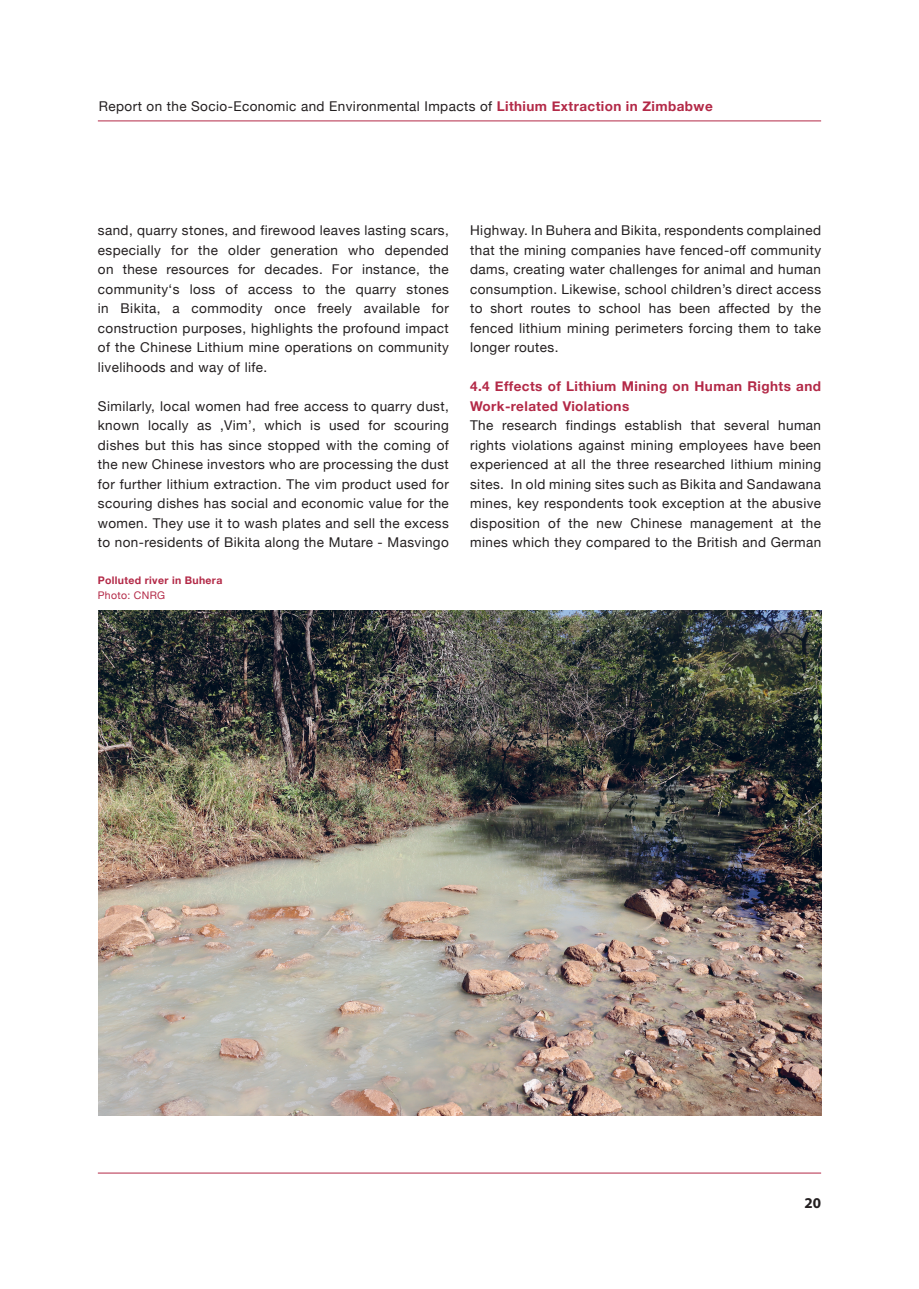
<style>
.page{position:relative;width:919px;height:1289px;background:#fff}
.page>*{position:absolute;margin:0;border:0;box-sizing:border-box;transform-origin:0 0}
.t1{font:700 15px "Myriad Pro";color:#231f20}
.t2{font:13.5px/19.5px "Helvetica Neue";letter-spacing:.03em;color:#231f20;text-align:justify}
.t3{font:700 13.5px/19.5px "Helvetica Neue";letter-spacing:.03em;color:#b32947}
.t4{font:700 10.5px "Helvetica Neue";letter-spacing:.03em;color:#b32947}
.t5{font:10.5px "Helvetica Neue";letter-spacing:.03em;color:#b32947}
.s1{font-weight:700;color:#b32947}
</style>
<div class="page">
<hr style="left:98px;top:1172px;width:723px;height:1px;background:#b32947">
<hr style="left:98px;top:120px;width:723px;height:1px;background:#b32947">
<img style="left:99px;top:610px;width:722px;height:505px">
<p class="t2" style="left:99px;top:96px;width:615px">Report on the Socio-Economic and Environmental Impacts of <span class="s1">Lithium Extraction in Zimbabwe</span></p>
<p class="t2" style="left:98px;top:220px;width:352px">sand, quarry stones, and firewood leaves lasting scars, especially for the older generation who depended on these resources for decades. For instance, the community‘s loss of access to the quarry stones in Bikita, a commodity once freely available for construction purposes, highlights the profound impact of the Chinese Lithium mine operations on community livelihoods and way of life.</p>
<p class="t2" style="left:98px;top:396px;width:352px">Similarly, local women had free access to quarry dust, known locally as ‚Vim’, which is used for scouring dishes but this has since stopped with the coming of the new Chinese investors who are processing the dust for further lithium extraction. The vim product used for scouring dishes has social and economic value for the women. They use it to wash plates and sell the excess to non-residents of Bikita along the Mutare - Masvingo</p>
<p class="t4" style="left:98px;top:573px;width:126px">Polluted river in Buhera</p>
<p class="t5" style="left:98px;top:588px;width:69px">Photo: CNRG</p>
<p class="t2" style="left:470px;top:220px;width:352px">Highway. In Buhera and Bikita, respondents complained that the mining companies have fenced-off community dams, creating water challenges for animal and human consumption. Likewise, school children’s direct access to short routes to school has been affected by the fenced lithium mining perimeters forcing them to take longer routes.</p>
<p class="t3" style="left:470px;top:376px;width:352px">4.4 Effects of Lithium Mining on Human Rights and<br>Work-related Violations</p>
<p class="t2" style="left:470px;top:415px;width:352px">The research findings establish that several human rights violations against mining employees have been experienced at all the three researched lithium mining sites. In old mining sites such as Bikita and Sandawana mines, key respondents took exception at the abusive disposition of the new Chinese management at the mines which they compared to the British and German</p>
<p class="t1" style="left:804px;top:1192px;width:18px">20</p>
</div>
